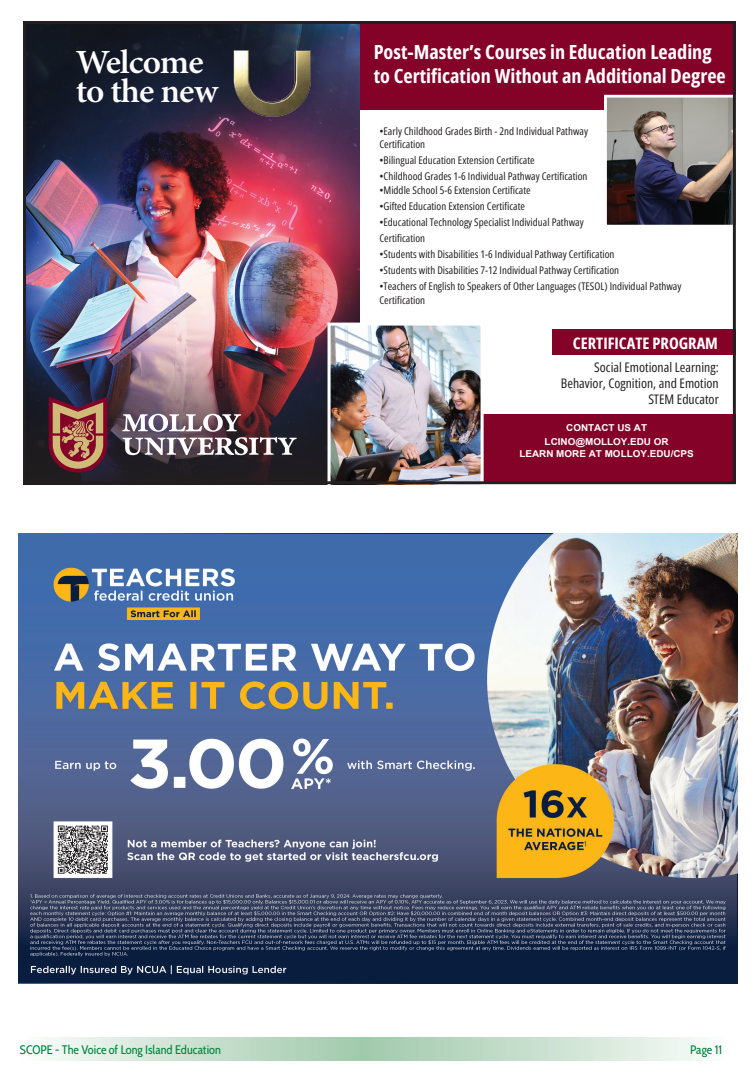
<style>
.page{position:relative;width:756px;height:1080px;background:#fff}
.page>*{position:absolute;margin:0;border:0;box-sizing:border-box;transform-origin:0 0}
.t1{font:600 33.9px/28.7px "Minion Pro";letter-spacing:-.025em;color:#fff;scale:1.04 1}
.t2{font:700 19.5px/23.4px "Open Sans Condensed";color:#fff;scale:1.04 1}
.t3{font:700 15.8px "Open Sans Condensed";color:#fff;scale:1.04 1}
.t4{font:13.2px/15.8px "Open Sans Condensed";color:#231f20;text-align:right;scale:1.04 1}
.t5{font:12.4px "Cabin Condensed";color:#00843d}
.t6{font:10.6px/13.1px "Open Sans Condensed";color:#231f20;scale:1.04 1}
.t7{font:700 9.5px/13.1px "Arial";color:#fff;text-align:center;scale:1.04 1}
</style>
<div class="page">
<svg style="left:52px;top:1038px;width:647px;height:22px;background:#c8e0ce"></svg>
<img style="left:18px;top:533px;width:720px;height:451px">
<div style="left:349px;top:415px;width:387px;height:69px;background:#840128"></div>
<div style="left:338px;top:21px;width:398px;height:89px;background:#840128"></div>
<img style="left:27px;top:25px;width:332px;height:455px">
<div style="left:552px;top:329px;width:184px;height:26px;background:#840128"></div>
<img style="left:221px;top:32px;width:104px;height:101px">
<img style="left:328px;top:323px;width:156px;height:157px">
<svg style="left:604px;top:95px;width:128px;height:130px;background:#736d6e"></svg>
<div style="left:23px;top:21px;width:713px;height:463px;border:3px solid #231f20"></div>
<svg style="left:122px;top:414px;width:175px;height:41px"></svg>
<svg style="left:49px;top:397px;width:58px;height:76px;background:#94544c"></svg>
<h1 class="t1" style="left:76px;top:48px;width:139px">Welcome to the new</h1>
<h2 class="t2" style="left:374px;top:40px;width:340px">Post-Master’s Courses in Education Leading to Certification Without an Additional Degree</h2>
<p class="t6" style="left:379px;top:124px;width:202px">•Early Childhood Grades Birth - 2nd Individual Pathway<br>Certification</p>
<p class="t6" style="left:379px;top:154px;width:151px">•Bilingual Education Extension Certificate</p>
<p class="t6" style="left:379px;top:170px;width:202px">•Childhood Grades 1-6 Individual Pathway Certification</p>
<p class="t6" style="left:379px;top:183px;width:147px">•Middle School 5-6 Extension Certificate</p>
<p class="t6" style="left:379px;top:199px;width:142px">•Gifted Education Extension Certificate</p>
<p class="t6" style="left:379px;top:214px;width:198px;line-height:16.2px">•Educational Technology Specialist Individual Pathway<br>Certification</p>
<p class="t6" style="left:379px;top:247px;width:228px">•Students with Disabilities 1-6 Individual Pathway Certification</p>
<p class="t6" style="left:379px;top:264px;width:232px">•Students with Disabilities 7-12 Individual Pathway Certification</p>
<p class="t6" style="left:379px;top:280px;width:292px">•Teachers of English to Speakers of Other Languages (TESOL) Individual Pathway<br>Certification</p>
<h3 class="t3" style="left:573px;top:333px;width:141px">CERTIFICATE PROGRAM</h3>
<p class="t4" style="left:561px;top:359px;width:153px">Social Emotional Learning:<br>Behavior, Cognition, and Emotion<br>STEM Educator</p>
<p class="t7" style="left:545px;top:422px;width:121px">CONTACT US AT<br>LCINO@MOLLOY.EDU OR</p>
<p class="t7" style="left:519px;top:447px;width:169px">LEARN MORE AT MOLLOY.EDU/CPS</p>
<p class="t5" style="left:20px;top:1040px;width:202px">SCOPE - The Voice of Long Island Education</p>
<p class="t5" style="left:690px;top:1040px;width:33px">Page 11</p>
</div>
